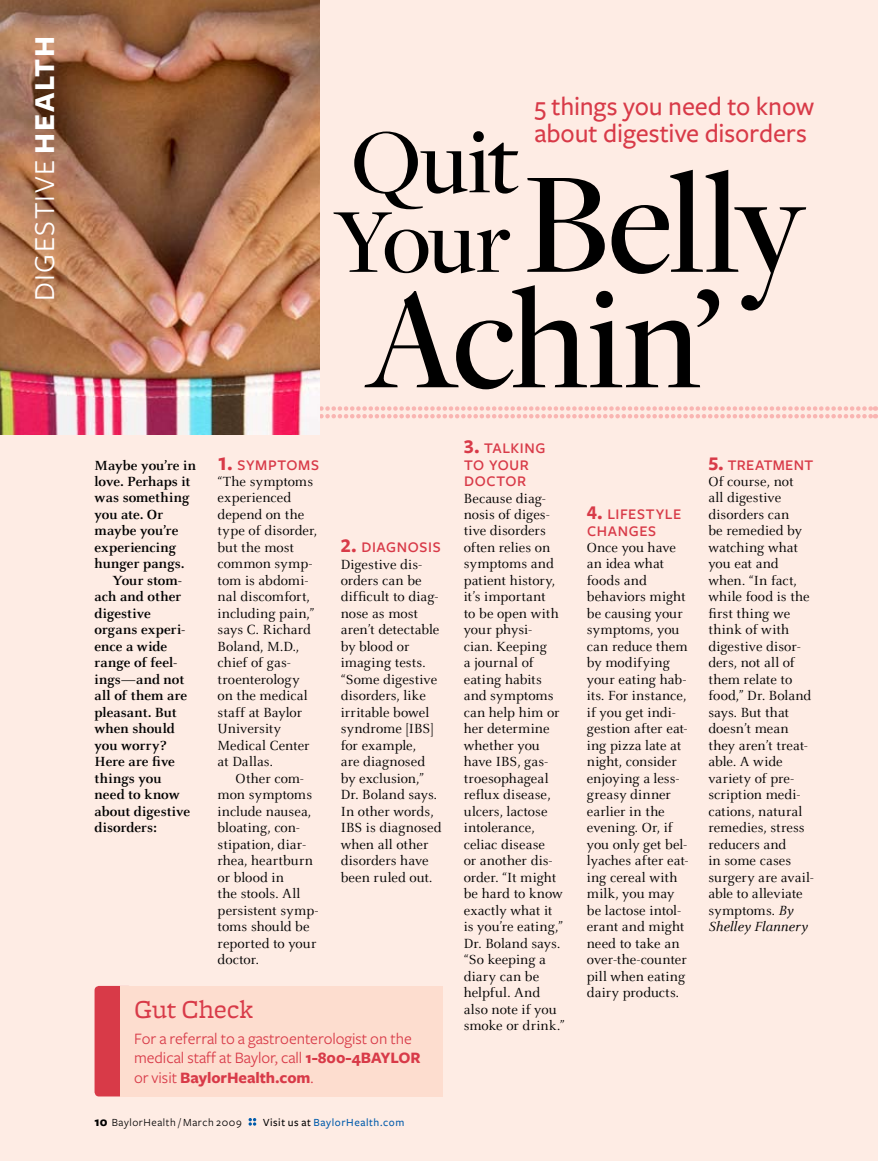
<style>
.page{position:relative;width:878px;height:1161px;background:#feece4}
.page>*{position:absolute;margin:0;border:0;box-sizing:border-box;transform-origin:0 0}
.t1{font:500 150.15px/115.5px "Freight Display";letter-spacing:-.02em;color:#000}
.t2{font:500 95.1px "Freight Display";color:#000}
.t3{font:30px "Freight Sans";letter-spacing:.05em;color:#fff}
.t4{font:500 27px/27px "Freight Sans";letter-spacing:-.01em;color:#d83a48}
.t5{font:27px "Freight Micro";letter-spacing:-.005em;color:#d83a48}
.t6{font:20.25px/16.5px "Freight Sans Medium SC";letter-spacing:-.005em;color:#d83a48}
.t7{font:16.5px/19.5px "Freight Sans";letter-spacing:-.005em;color:#d83a48}
.t8{font:14.7px/16.5px "Celeste";color:#000}
.t9{font:700 14.7px "Celeste";color:#000}
.t10{font:500 11.4px "Freight Sans";letter-spacing:.05em;color:#005bab}
.t11{font:11.4px "Freight Sans";letter-spacing:.05em;color:#000}
.s1{font-weight:700}
.s2{font-size:95.1px}
.s3{font-family:"Freight Sans Bold SC"}
.s4{font-weight:700;font-size:13.5px}
.s5{color:#000}
.s6{font-style:italic}
</style>
<div class="page">
<svg style="left:320px;top:406px;width:556px;height:12px"></svg>
<img style="left:0;top:0;width:320px;height:434px">
<svg style="left:248px;top:1118px;width:8px;height:8px"></svg>
<div style="left:94px;top:986px;width:39px;height:110px;background:#d83a48;border-radius:4px"></div>
<div style="left:120px;top:986px;width:322px;height:110px;background:#fdddcf"></div>
<h3 class="t3" style="left:28px;top:301px;width:266px;rotate:-90deg">DIGESTIVE <span class="s1">HEALTH</span></h3>
<h3 class="t4" style="left:534px;top:93px;width:281px">5 things you need to know about digestive disorders</h3>
<h2 class="t2" style="left:351px;top:110px;width:170px">Quit</h2>
<h1 class="t1" style="left:334px;top:170px;width:472px"><span class="s2">Your</span> Belly<br>Achin’</h1>
<p class="t9" style="left:94px;top:457px;width:103px">Maybe you’re in</p>
<p class="t9" style="left:94px;top:473px;width:97px">love. Perhaps it</p>
<p class="t9" style="left:94px;top:490px;width:96px">was something</p>
<p class="t9" style="left:94px;top:506px;width:70px">you ate. Or</p>
<p class="t9" style="left:94px;top:523px;width:85px">maybe you’re</p>
<p class="t9" style="left:94px;top:539px;width:83px">experiencing</p>
<p class="t9" style="left:94px;top:556px;width:91px">hunger pangs.</p>
<p class="t9" style="left:113px;top:572px;width:71px">Your stom-</p>
<p class="t9" style="left:95px;top:589px;width:88px">ach and other</p>
<p class="t9" style="left:95px;top:605px;width:58px">digestive</p>
<p class="t9" style="left:95px;top:622px;width:92px">organs experi-</p>
<p class="t9" style="left:95px;top:638px;width:74px">ence a wide</p>
<p class="t9" style="left:95px;top:655px;width:84px">range of feel-</p>
<p class="t9" style="left:95px;top:671px;width:91px">ings—and not</p>
<p class="t9" style="left:95px;top:688px;width:94px">all of them are</p>
<p class="t9" style="left:95px;top:704px;width:84px">pleasant. But</p>
<p class="t9" style="left:95px;top:721px;width:82px">when should</p>
<p class="t9" style="left:95px;top:737px;width:73px">you worry?</p>
<p class="t9" style="left:95px;top:754px;width:82px">Here are five</p>
<p class="t9" style="left:95px;top:770px;width:68px">things you</p>
<p class="t9" style="left:95px;top:787px;width:87px">need to know</p>
<p class="t9" style="left:95px;top:803px;width:97px">about digestive</p>
<p class="t9" style="left:95px;top:820px;width:64px">disorders:</p>
<h3 class="t6" style="left:218px;top:455px;width:103px"><span class="s3">1.</span> symptoms</h3>
<p class="t8" style="left:218px;top:474px;width:101px">“The symptoms experienced depend on the type of disorder, but the most common symp&shy;tom is abdomi&shy;nal discomfort, including pain,” says C. Richard<br>Boland, M.D., chief of gas&shy;troenterology on the medical staff at Baylor<br>University<br>Medical Center at Dallas.</p>
<p class="t8" style="left:218px;top:771px;width:102px;text-indent:18px">Other com&shy;mon symptoms include nausea, bloating, con&shy;stipation, diar&shy;rhea, heartburn or blood in<br>the stools. All persistent symp&shy;toms should be reported to your doctor.</p>
<h3 class="t6" style="left:340px;top:538px;width:102px"><span class="s3">2.</span> diagnosis</h3>
<p class="t8" style="left:340px;top:556px;width:102px">Digestive dis&shy;orders can be difficult to diag&shy;nose as most aren’t detectable by blood or imaging tests. “Some digestive disorders, like irritable bowel syndrome [IBS] for example,<br>are diagnosed by exclusion,”<br>Dr. Boland says.<br>In other words,<br>IBS is diagnosed when all other disorders have been ruled out.</p>
<h3 class="t5" style="left:134px;top:995px;width:121px">Gut Check</h3>
<p class="t7" style="left:134px;top:1029px;width:288px">For a referral to a gastroenterologist on the medical staff at Baylor, call <span class="s1">1-800-4BAYLOR </span>or visit <span class="s1">BaylorHealth.com</span>.</p>
<p class="t11" style="left:94px;top:1116px;width:149px"><span class="s4">10</span> BaylorH ealth / March 2009</p>
<p class="t10" style="left:263px;top:1116px;width:143px"><span class="s5">Visit us at</span> BaylorHealth.com</p>
<h3 class="t6" style="left:464px;top:439px;width:83px"><span class="s3">3.</span> talking to your doctor</h3>
<p class="t8" style="left:464px;top:490px;width:102px">Because diag&shy;nosis of diges&shy;tive disorders often relies on symptoms and patient history, it’s important<br>to be open with your physi-<br>cian. Keeping<br>a journal of eating habits and symptoms can help him or her determine whether you have IBS, gas&shy;troesophageal reflux disease, ulcers, lactose intolerance, celiac disease<br>or another dis&shy;order. “It might be hard to know exactly what it is you’re eating,”<br>Dr. Boland says. “So keeping a diary can be helpful. And also note if you smoke or drink.”</p>
<h3 class="t6" style="left:586px;top:505px;width:96px"><span class="s3">4.</span> lifestyle changes</h3>
<p class="t8" style="left:586px;top:540px;width:103px">Once you have an idea what foods and behaviors might be causing your symptoms, you can reduce them by modifying your eating hab&shy;its. For instance, if you get indi&shy;gestion after eat&shy;ing pizza late at night, consider enjoying a less&shy;greasy dinner earlier in the evening. Or, if you only get bel&shy;lyaches after eat&shy;ing cereal with milk, you may be lactose intol&shy;erant and might need to take an over-the-counter pill when eating dairy products.</p>
<h3 class="t6" style="left:708px;top:455px;width:106px"><span class="s3">5.</span> treatment</h3>
<p class="t8" style="left:708px;top:474px;width:106px">Of course, not<br>all digestive disorders can<br>be remedied by watching what you eat and when. “In fact, while food is the first thing we think of with digestive disor&shy;ders, not all of them relate to food,” Dr. Boland says. But that doesn’t mean they aren’t treat&shy;able. A wide variety of pre&shy;scription medi&shy;cations, natural remedies, stress reducers and<br>in some cases surgery are avail&shy;able to alleviate symptoms. <span class="s6">By<br>Shelley Flannery</span></p>
</div>
